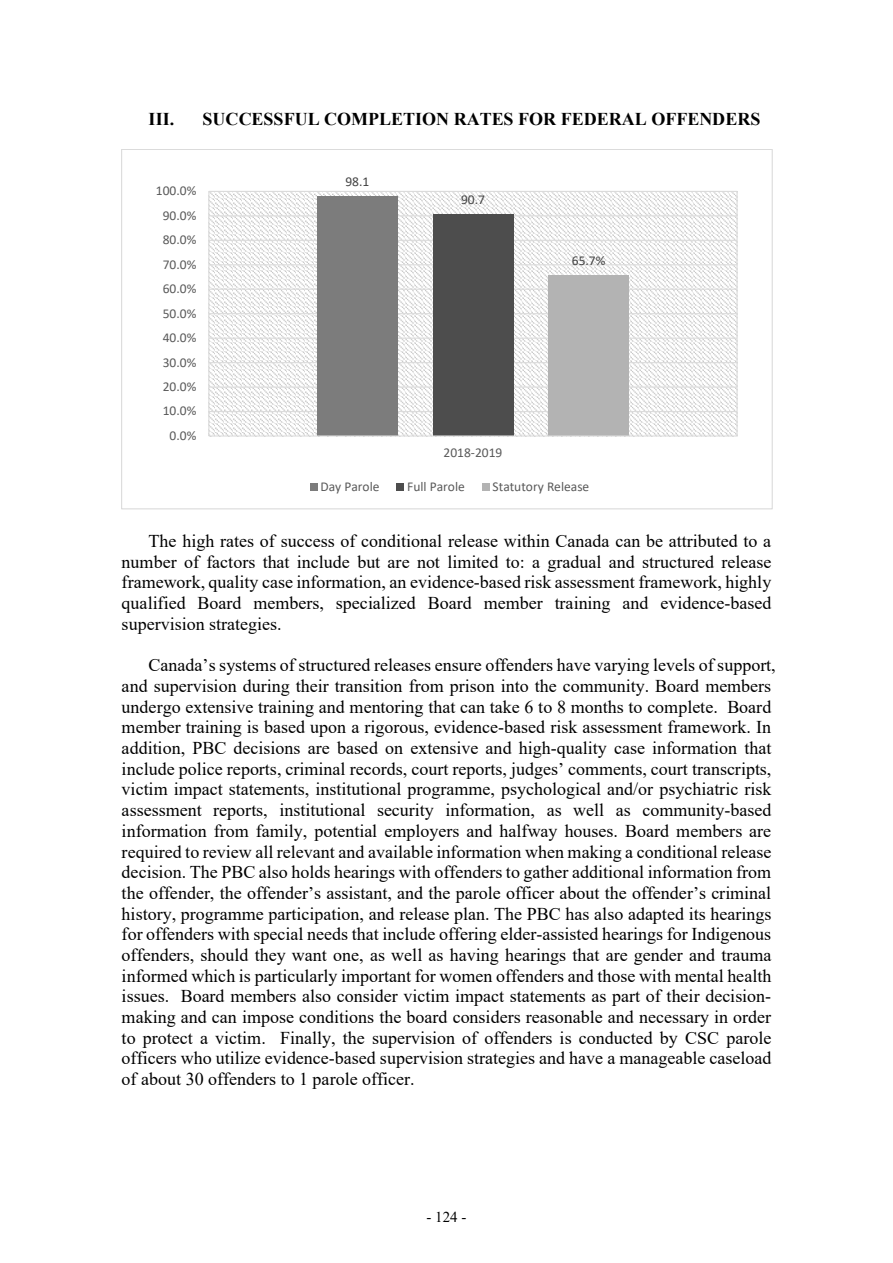
<style>
.page{position:relative;width:893px;height:1263px;background:#fff}
.page>*{position:absolute;margin:0;border:0;box-sizing:border-box;transform-origin:0 0}
.t1{font:18px/20.7px "Times New Roman";color:#000;text-align:justify}
.t2{font:700 18px "Times New Roman";color:#000}
.t3{font:15px "Times New Roman";color:#000}
.t4{font:13.5px "Calibri";color:#5a5a5a}
.t5{font:13.5px "Calibri";color:#434343}
</style>
<div class="page">
<svg style="left:209px;top:192px;width:527px;height:243px"></svg>
<hr style="left:209px;top:411px;width:528px;height:1px;background:#dbdbdb">
<hr style="left:209px;top:386px;width:528px;height:2px;background:#dbdbdb">
<hr style="left:209px;top:362px;width:528px;height:1px;background:#dbdbdb">
<hr style="left:209px;top:338px;width:528px;height:1px;background:#dbdbdb">
<hr style="left:209px;top:313px;width:528px;height:1px;background:#dbdbdb">
<hr style="left:209px;top:289px;width:528px;height:1px;background:#dbdbdb">
<hr style="left:209px;top:264px;width:528px;height:1px;background:#dbdbdb">
<hr style="left:209px;top:240px;width:528px;height:1px;background:#dbdbdb">
<hr style="left:209px;top:215px;width:528px;height:1px;background:#dbdbdb">
<hr style="left:209px;top:191px;width:528px;height:1px;background:#dbdbdb">
<hr style="left:208px;top:191px;width:1px;height:245px;background:#dbdbdb">
<hr style="left:736px;top:191px;width:2px;height:245px;background:#dbdbdb">
<div style="left:317px;top:196px;width:81px;height:240px;background:#7c7c7c"></div>
<div style="left:433px;top:214px;width:80px;height:222px;background:#4d4d4d"></div>
<div style="left:548px;top:275px;width:81px;height:161px;background:#b3b3b3"></div>
<hr style="left:209px;top:435px;width:528px;height:2px;background:#dbdbdb">
<div style="left:310px;top:483px;width:7px;height:8px;background:#7c7c7c"></div>
<div style="left:397px;top:483px;width:7px;height:8px;background:#4d4d4d"></div>
<div style="left:482px;top:483px;width:7px;height:8px;background:#b3b3b3"></div>
<p class="t2" style="left:149px;top:106px;width:27px">III.</p>
<p class="t2" style="left:203px;top:106px;width:559px">SUCCESSFUL COMPLETION RATES FOR FEDERAL OFFENDERS</p>
<p class="t4" style="left:156px;top:181px;width:42px">100.0%</p>
<p class="t4" style="left:163px;top:206px;width:35px">90.0%</p>
<p class="t4" style="left:163px;top:230px;width:35px">80.0%</p>
<p class="t4" style="left:163px;top:255px;width:35px">70.0%</p>
<p class="t4" style="left:163px;top:279px;width:35px">60.0%</p>
<p class="t4" style="left:163px;top:304px;width:35px">50.0%</p>
<p class="t4" style="left:163px;top:328px;width:35px">40.0%</p>
<p class="t4" style="left:163px;top:353px;width:35px">30.0%</p>
<p class="t4" style="left:163px;top:377px;width:35px">20.0%</p>
<p class="t4" style="left:163px;top:402px;width:35px">10.0%</p>
<p class="t4" style="left:170px;top:426px;width:28px">0.0%</p>
<p class="t5" style="left:345px;top:172px;width:25px">98.1</p>
<p class="t5" style="left:461px;top:190px;width:25px">90.7</p>
<p class="t5" style="left:572px;top:251px;width:35px">65.7%</p>
<p class="t4" style="left:444px;top:443px;width:60px">2018-2019</p>
<p class="t4" style="left:320px;top:477px;width:61px">Day Parole</p>
<p class="t4" style="left:407px;top:477px;width:59px">Full Parole</p>
<p class="t4" style="left:493px;top:477px;width:98px">Statutory Release</p>
<p class="t1" style="left:122px;top:530px;width:651px;text-indent:27px">The high rates of success of conditional release within Canada can be attributed to a number of factors that include but are not limited to: a gradual and structured release framework, quality case information, an evidence-based risk assessment framework, highly qualified Board members, specialized Board member training and evidence-based supervision strategies.</p>
<p class="t1" style="left:122px;top:654px;width:656px;text-align:left;text-indent:27px">Canada’s systems of structured releases ensure offenders have varying levels of support, and supervision during their transition from prison into the community. Board members undergo extensive training and mentoring that can take 6 to 8 months to complete. Board member training is based upon a rigorous, evidence-based risk assessment framework. In addition, PBC decisions are based on extensive and high-quality case information that include police reports, criminal records, court reports, judges’ comments, court transcripts, victim impact statements, institutional programme, psychological and/or psychiatric risk assessment reports, institutional security information, as well as community-based information from family, potential employers and halfway houses. Board members are required to review all relevant and available information when making a conditional release decision. The PBC also holds hearings with offenders to gather additional information from the offender, the offender’s assistant, and the parole officer about the offender’s criminal history, programme participation, and release plan. The PBC has also adapted its hearings for offenders with special needs that include offering elder-assisted hearings for Indigenous offenders, should they want one, as well as having hearings that are gender and trauma informed which is particularly important for women offenders and those with mental health issues. Board members also consider victim impact statements as part of their decision&shy;making and can impose conditions the board considers reasonable and necessary in order to protect a victim. Finally, the supervision of offenders is conducted by CSC parole officers who utilize evidence-based supervision strategies and have a manageable caseload of about 30 offenders to 1 parole officer.</p>
<p class="t3" style="left:426px;top:1207px;width:41px">- 124 -</p>
</div>
